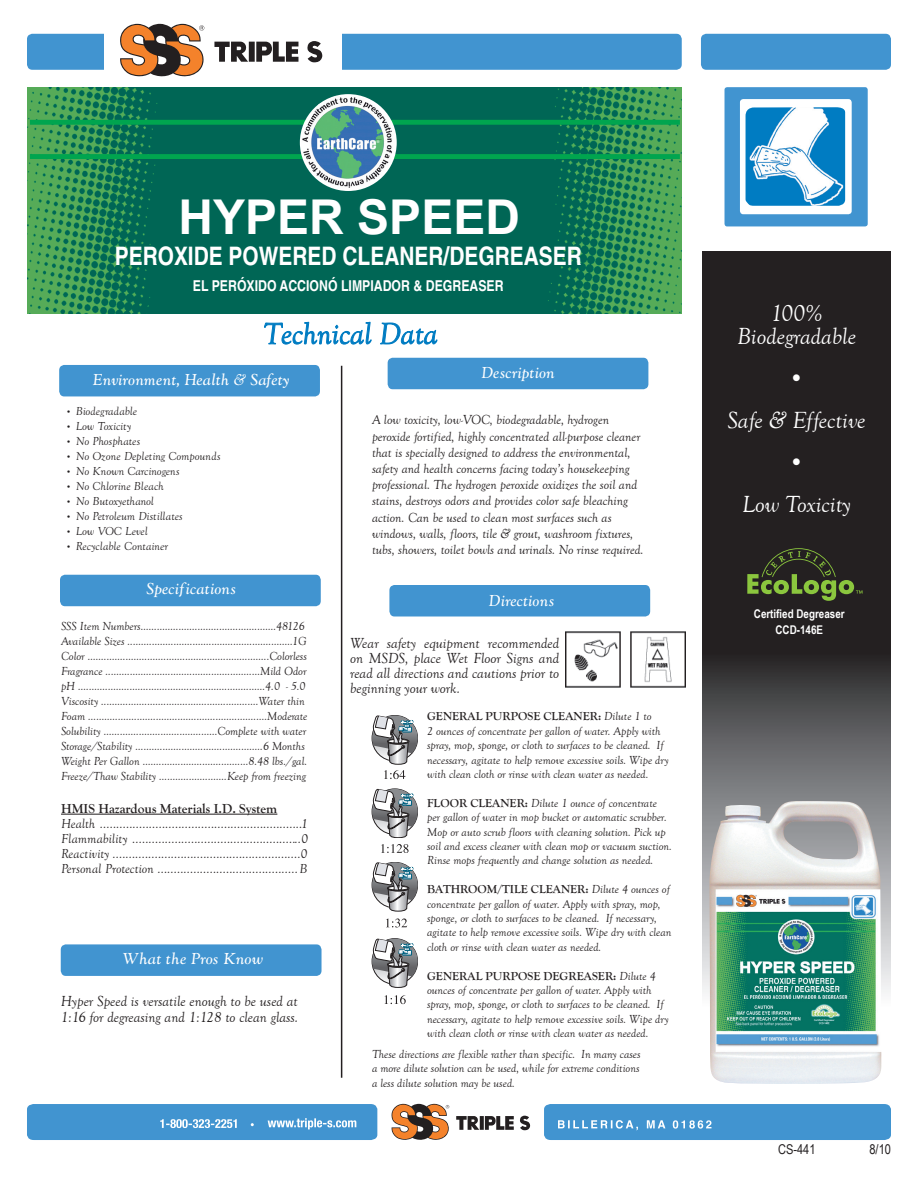
<style>
.page{position:relative;width:918px;height:1188px;background:#fff}
.page>*{position:absolute;margin:0;border:0;box-sizing:border-box;transform-origin:0 0}
.t1{font:700 48px "Arial";color:#fff}
.t2{font:700 condensed 25.5px "Helvetica";color:#fff}
.t3{font:italic 24px/42px "Goudy Old Style T";color:#fff;text-align:center}
.t4{font:16.5px "Goudy Catalogue Italic DTC";color:#fff}
.t5{font:italic 15px/15px "Goudy Old Style T";color:#231f20}
.t6{font:700 condensed 15px "Helvetica";color:#fff}
.t7{font:italic 13.5px/16.2px "Goudy Old Style T";color:#231f20}
.t8{font:13.5px/15px "Goudy Old Style Regular Italic DTC";color:#231f20;text-align:justify}
.t9{font:700 13.5px "Goudy Old Style T";color:#231f20}
.t10{font:13.5px "Arial Narrow";color:#231f20}
.t11{font:italic 12px/14.4px "Goudy Old Style T";color:#231f20}
.t12{font:12px "Goudy Old Style Regular Italic DTC";color:#231f20}
.t13{font:700 12px/16.2px "Arial Narrow";color:#fff;text-align:center}
.t14{font:3.6px "Helvetica";color:#fff}
.s1{font-weight:700;font-style:normal}
</style>
<div class="page">
<div style="left:388px;top:358px;width:260px;height:31px;background:#4194d0;border-radius:5px"></div>
<div style="left:725px;top:87px;width:143px;height:139px;background:#4194d0;border-radius:3px"></div>
<div style="left:740px;top:99px;width:112px;height:115px;background:#fff;border-radius:3px"></div>
<img style="left:27px;top:87px;width:654px;height:227px">
<div style="left:27px;top:34px;width:655px;height:36px;background:#4194d0;border-radius:5px"></div>
<div style="left:105px;top:18px;width:237px;height:67px;background:#fff"></div>
<svg style="left:214px;top:41px;width:108px;height:21px"></svg>
<svg style="left:120px;top:24px;width:84px;height:53px"></svg>
<svg style="left:456px;top:1116px;width:74px;height:14px"></svg>
<svg style="left:392px;top:1104px;width:57px;height:36px"></svg>
<div style="left:389px;top:585px;width:261px;height:31px;background:#4194d0;border-radius:5px"></div>
<svg style="left:702px;top:251px;width:189px;height:817px;background:#3a3738"></svg>
<div style="left:544px;top:1104px;width:347px;height:36px;background:#4194d0"></div>
<hr style="left:341px;top:366px;width:1px;height:712px;background:#231f20">
<svg style="left:27px;top:1104px;width:350px;height:36px;background:#4b99d2"></svg>
<div style="left:60px;top:575px;width:261px;height:31px;background:#4194d0;border-radius:5px"></div>
<div style="left:31px;top:119px;width:648px;height:6px;border:2px solid #00a54f"></div>
<div style="left:31px;top:154px;width:648px;height:6px;border:2px solid #00a54f"></div>
<hr style="left:61px;top:814px;width:216px;height:1px;background:#231f20">
<div style="left:59px;top:365px;width:261px;height:31px;background:#4194d0;border-radius:5px"></div>
<svg style="left:264px;top:321px;width:173px;height:24px"></svg>
<div style="left:701px;top:34px;width:190px;height:36px;background:#4194d0;border-radius:5px"></div>
<svg style="left:300px;top:94px;width:97px;height:97px"></svg>
<img style="left:302px;top:96px;width:91px;height:93px">
<svg style="left:376px;top:140px;width:6px;height:4px"></svg>
<img style="left:746px;top:107px;width:100px;height:99px">
<svg style="left:372px;top:715px;width:46px;height:49px"></svg>
<svg style="left:372px;top:789px;width:46px;height:49px"></svg>
<svg style="left:372px;top:862px;width:46px;height:49px"></svg>
<svg style="left:372px;top:939px;width:46px;height:49px"></svg>
<svg style="left:384px;top:995px;width:22px;height:9px"></svg>
<svg style="left:386px;top:918px;width:21px;height:9px"></svg>
<svg style="left:381px;top:844px;width:28px;height:9px"></svg>
<svg style="left:384px;top:770px;width:21px;height:9px"></svg>
<div style="left:61px;top:944px;width:261px;height:32px;background:#4194d0;border-radius:5px"></div>
<svg style="left:747px;top:548px;width:116px;height:53px;background:#3a4427"></svg>
<img style="left:710px;top:801px;width:171px;height:283px">
<img style="left:565px;top:632px;width:120px;height:56px">
<p class="t14" style="left:377px;top:139px;width:4px">®</p>
<h1 class="t1" style="left:179px;top:186px;width:343px">HYPER SPEED</h1>
<h2 class="t2" style="left:115px;top:240px;width:469px">PEROXIDE POWERED CLEANER/DEGREASER</h2>
<p class="t6" style="left:193px;top:277px;width:312px">EL PERÓXIDO ACCIONÓ LIMPIADOR &amp; DEGREASER</p>
<h3 class="t4" style="left:93px;top:370px;width:198px">Environment, Health &amp; Safety</h3>
<h3 class="t4" style="left:482px;top:363px;width:75px">Description</h3>
<p class="t12" style="left:65px;top:405px;width:73px">• Biodegradable</p>
<p class="t12" style="left:65px;top:420px;width:67px">• Low Toxicity</p>
<p class="t12" style="left:65px;top:435px;width:76px">• No Phosphates</p>
<p class="t12" style="left:65px;top:450px;width:157px">• No Ozone Depleting Compounds</p>
<p class="t12" style="left:65px;top:465px;width:116px">• No Known Carcinogens</p>
<p class="t12" style="left:65px;top:480px;width:100px">• No Chlorine Bleach</p>
<p class="t12" style="left:65px;top:495px;width:90px">• No Butoxyethanol</p>
<p class="t12" style="left:65px;top:510px;width:119px">• No Petroleum Distillates</p>
<p class="t12" style="left:65px;top:525px;width:84px">• Low VOC Level</p>
<p class="t12" style="left:65px;top:540px;width:104px">• Recyclable Container</p>
<h3 class="t4" style="left:146px;top:580px;width:92px">Specifications</h3>
<p class="t11" style="left:61px;top:619px;width:248px;line-height:15px">SSS Item Numbers..................................................48126<br>Available Sizes .............................................................1G Color ...................................................................Colorless Fragrance .........................................................Mild Odor pH .....................................................................4.0 - 5.0<br>Viscosity ..........................................................Water thin Foam ..................................................................Moderate Solubility ..........................................Complete with water Storage/Stability ...............................................6 Months Weight Per Gallon .......................................8.48 lbs./gal.<br>Freeze/Thaw Stability .........................Keep from freezing</p>
<p class="t9" style="left:61px;top:801px;width:218px">HMIS HAZARDOUS MATERIALS I.D. SYSTEM</p>
<p class="t8" style="left:61px;top:816px;width:248px">Health ..............................................................1<br>Flammability ....................................................0<br>Reactivity ..........................................................0<br>Personal Protection ...........................................B</p>
<h3 class="t4" style="left:123px;top:949px;width:142px">What the Pros Know</h3>
<p class="t5" style="left:61px;top:993px;width:239px;line-height:16.5px">Hyper Speed is versatile enough to be used at<br>1:16 for degreasing and 1:128 to clean glass.</p>
<p class="t7" style="left:372px;top:412px;width:273px">A low toxicity, low-VOC, biodegradable, hydrogen peroxide fortified, highly concentrated all-purpose cleaner that is specially designed to address the environmental, safety and health concerns facing today’s housekeeping professional. The hydrogen peroxide oxidizes the soil and stains, destroys odors and provides color safe bleaching action. Can be used to clean most surfaces such as windows, walls, floors, tile &amp; grout, washroom fixtures, tubs, showers, toilet bowls and urinals. No rinse required.</p>
<h3 class="t4" style="left:489px;top:592px;width:67px">Directions</h3>
<p class="t5" style="left:350px;top:636px;width:211px;text-align:justify">Wear safety equipment recommended on MSDS, place Wet Floor Signs and read all directions and cautions prior to beginning your work.</p>
<p class="t11" style="left:427px;top:710px;width:243px"><span class="s1">GENERAL PURPOSE CLEANER:</span> Dilute 1 to<br>2 ounces of concentrate per gallon of water. Apply with spray, mop, sponge, or cloth to surfaces to be cleaned. If necessary, agitate to help remove excessive soils. Wipe dry with clean cloth or rinse with clean water as needed.</p>
<p class="t11" style="left:427px;top:796px;width:246px"><span class="s1">FLOOR CLEANER:</span> Dilute 1 ounce of concentrate per gallon of water in mop bucket or automatic scrubber.<br>Mop or auto scrub floors with cleaning solution. Pick up soil and excess cleaner with clean mop or vacuum suction.<br>Rinse mops frequently and change solution as needed.</p>
<p class="t11" style="left:427px;top:882px;width:246px"><span class="s1">BATHROOM/TILE CLEANER:</span> Dilute 4 ounces of concentrate per gallon of water. Apply with spray, mop, sponge, or cloth to surfaces to be cleaned. If necessary, agitate to help remove excessive soils. Wipe dry with clean cloth or rinse with clean water as needed.</p>
<p class="t11" style="left:427px;top:969px;width:243px"><span class="s1">GENERAL PURPOSE DEGREASER:</span> Dilute 4 ounces of concentrate per gallon of water. Apply with spray, mop, sponge, or cloth to surfaces to be cleaned. If necessary, agitate to help remove excessive soils. Wipe dry with clean cloth or rinse with clean water as needed.</p>
<p class="t11" style="left:372px;top:1047px;width:270px;text-align:justify">These directions are flexible rather than specific. In many cases a more dilute solution can be used, while for extreme conditions a less dilute solution may be used.</p>
<h3 class="t3" style="left:737px;top:303px;width:121px;line-height:22.5px">100%<br>Biodegradable</h3>
<h3 class="t3" style="left:727px;top:357px;width:140px">•<br>Safe &amp; Effective •<br>Low Toxicity</h3>
<p class="t13" style="left:754px;top:605px;width:92px">Certified Degreaser<br>CCD-146E</p>
<p class="t10" style="left:778px;top:1139px;width:39px">CS-441</p>
<p class="t10" style="left:869px;top:1139px;width:23px">8/10</p>
</div>
